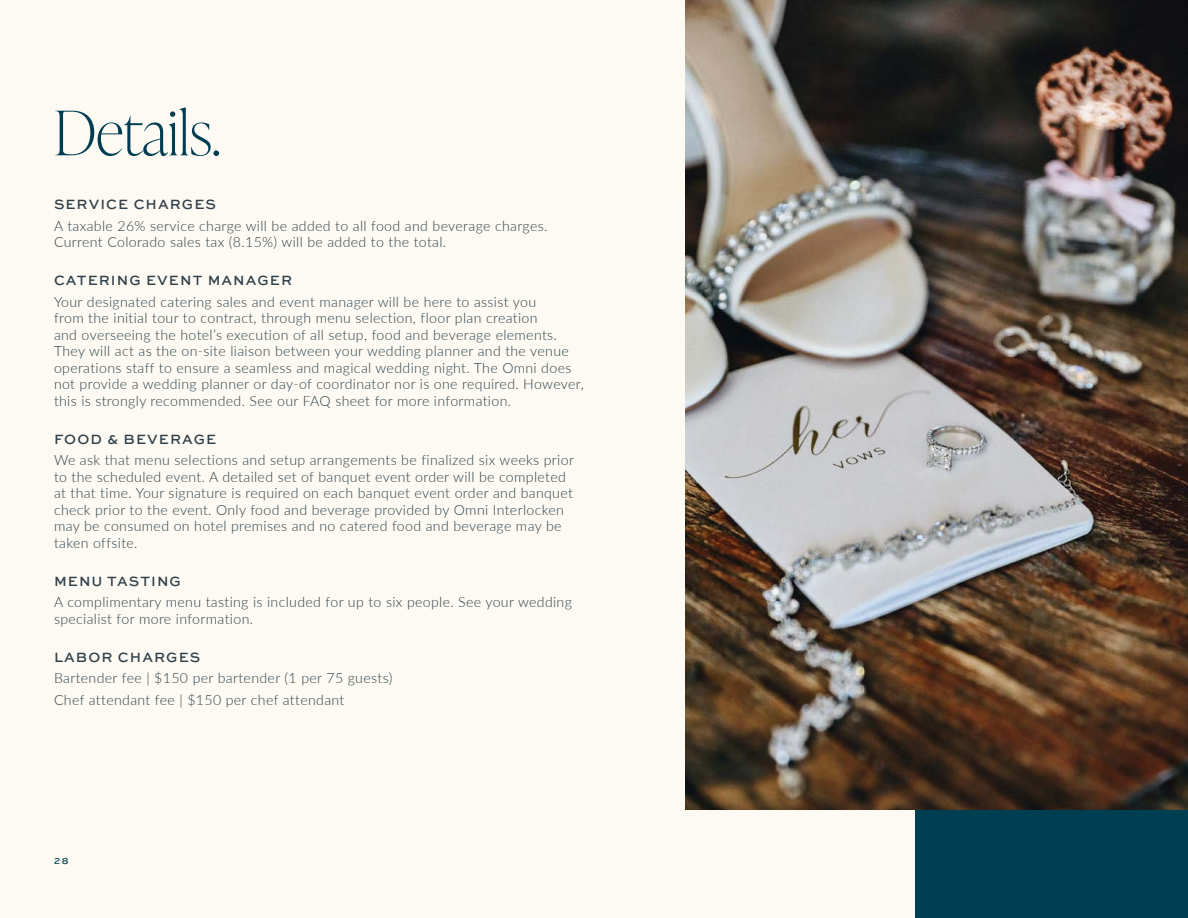
<style>
.page{position:relative;width:1188px;height:918px;background:#fcfaf2}
.page>*{position:absolute;margin:0;border:0;box-sizing:border-box;transform-origin:0 0}
._1_-_Medium_-_interior_header{font:100 61.35px "Ivy Presto Display";color:#003d52}
._4_-_Body_copy{font:300 14.1px/16.5px "Lato";letter-spacing:.025em;color:#303f49}
._4_-_Body_copy-2{font:500 14.1px "Sweet Sans Pro";letter-spacing:.075em;color:#303f49}
.t1{font:500 9px "Sweet Sans Pro";color:#003e52}
</style>
<div class="page">
<div style="left:915px;top:0;width:273px;height:918px;background:#003e52"></div>
<img style="left:685px;top:0;width:503px;height:810px">
<p class="_1_-_Medium_-_interior_header" style="left:54px;top:89px;width:168px">Details.</p>
<p class="_4_-_Body_copy-2" style="left:54px;top:194px;width:163px">SERVICE CHARGES</p>
<p class="_4_-_Body_copy" style="left:54px;top:217px;width:495px">A taxable 26% service charge will be added to all food and beverage charges.<br>Current Colorado sales tax (8.15%) will be added to the total.</p>
<p class="_4_-_Body_copy-2" style="left:54px;top:270px;width:240px">CATERING EVENT MANAGER</p>
<p class="_4_-_Body_copy" style="left:54px;top:293px;width:531px">Your designated catering sales and event manager will be here to assist you<br>from the initial tour to contract, through menu selection, floor plan creation<br>and overseeing the hotel’s execution of all setup, food and beverage elements.<br>They will act as the on-site liaison between your wedding planner and the venue operations staff to ensure a seamless and magical wedding night. The Omni does not provide a wedding planner or day-of coordinator nor is one required. However, this is strongly recommended. See our FAQ sheet for more information.</p>
<p class="_4_-_Body_copy-2" style="left:54px;top:428px;width:164px">FOOD &amp; BEVERAGE</p>
<p class="_4_-_Body_copy" style="left:54px;top:452px;width:522px">We ask that menu selections and setup arrangements be finalized six weeks prior to the scheduled event. A detailed set of banquet event order will be completed at that time. Your signature is required on each banquet event order and banquet check prior to the event. Only food and beverage provided by Omni Interlocken may be consumed on hotel premises and no catered food and beverage may be taken offsite.</p>
<p class="_4_-_Body_copy-2" style="left:54px;top:571px;width:129px">MENU TASTING</p>
<p class="_4_-_Body_copy" style="left:54px;top:594px;width:519px">A complimentary menu tasting is included for up to six people. See your wedding specialist for more information.</p>
<p class="_4_-_Body_copy-2" style="left:54px;top:647px;width:148px">LABOR CHARGES</p>
<p class="_4_-_Body_copy" style="left:54px;top:670px;width:340px">Bartender fee | $150 per bartender (1 per 75 guests)</p>
<p class="_4_-_Body_copy" style="left:54px;top:691px;width:292px">Chef attendant fee | $150 per chef attendant</p>
<p class="t1" style="left:54px;top:854px;width:16px">28</p>
</div>
